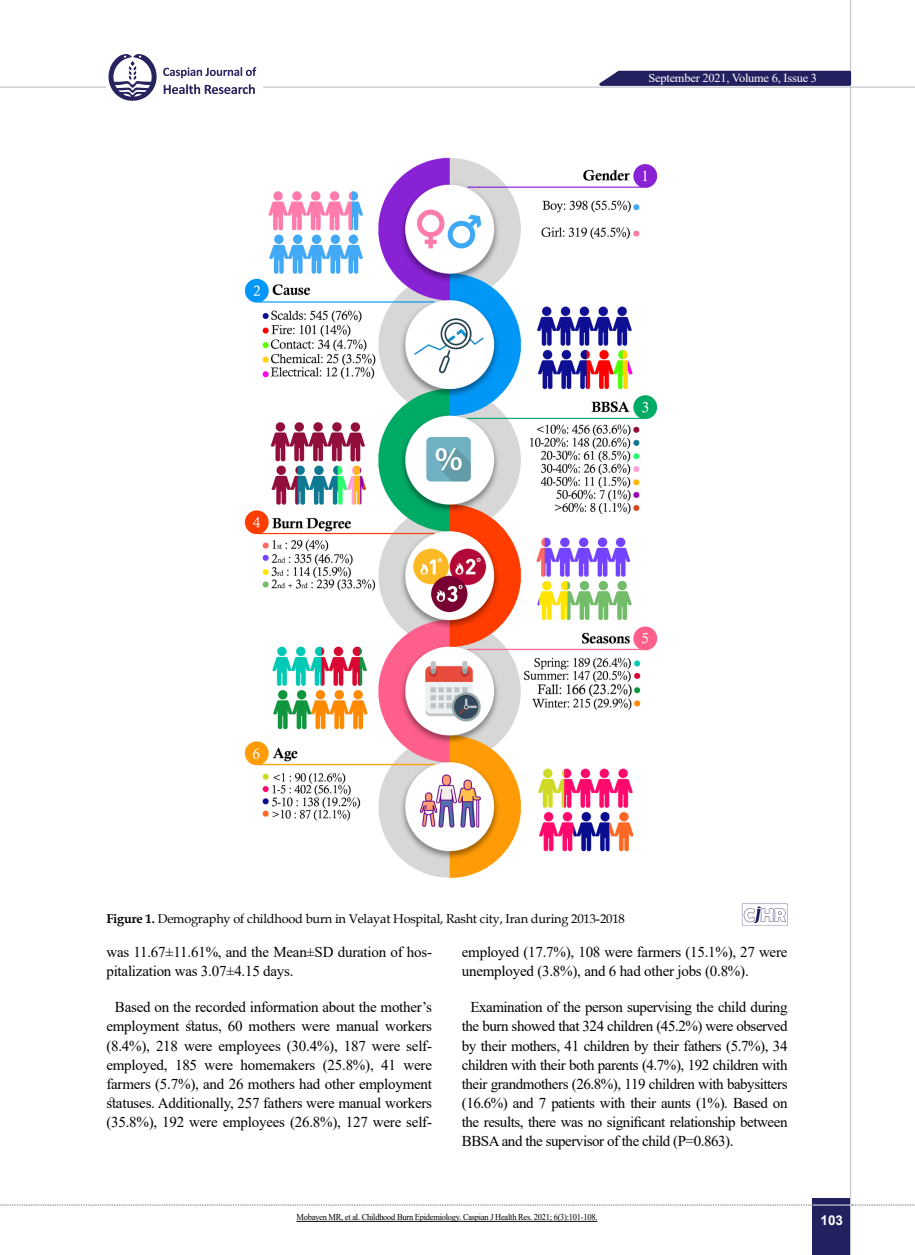
<style>
.page{position:relative;width:915px;height:1255px;background:#fff}
.page>*{position:absolute;margin:0;border:0;box-sizing:border-box;transform-origin:0 0}
.t1{font:15px/19px "Times New Roman";letter-spacing:-.015em;color:#000}
.t2{font:700 13.5px "Arial";color:#fff}
.t3{font:12.75px "Book Antiqua";letter-spacing:-.015em;color:#000}
.t4{font:12.15px "Times New Roman";letter-spacing:-.015em;color:#fff}
.t5{font:9px "Times New Roman";letter-spacing:-.03em;color:#000;scale:.94 1}
.s1{font-weight:700}
</style>
<div class="page">
<div style="left:812px;top:1198px;width:38px;height:56px;background:#22205f"></div>
<hr style="left:849px;top:0;width:1px;height:1254px;background:#c2c4c6">
<hr style="left:0;top:87px;width:914px;height:1px;background:#c2c4c6">
<hr style="left:812px;top:1204px;width:38px;height:1px;background:#ebebec">
<svg style="left:0;top:1204px;width:812px;height:1px"></svg>
<svg style="left:851px;top:1204px;width:64px;height:1px"></svg>
<svg style="left:590px;top:69px;width:262px;height:18px;background:#504e80"></svg>
<div style="left:106px;top:51px;width:156px;height:50px;background:#fff"></div>
<svg style="left:164px;top:84px;width:91px;height:10px"></svg>
<svg style="left:163px;top:67px;width:93px;height:11px"></svg>
<svg style="left:108px;top:54px;width:49px;height:47px"></svg>
<hr style="left:296px;top:1220px;width:301px;height:1px;background:#000">
<svg style="left:741px;top:903px;width:46px;height:22px"></svg>
<img style="left:244px;top:157px;width:414px;height:721px">
<p class="t4" style="left:648px;top:69px;width:170px">September 2021, Volume 6, Issue 3</p>
<p class="t3" style="left:106px;top:909px;width:520px"><span class="s1">Figure 1.</span> Demography of childhood burn in Velayat Hospital, Rasht city, Iran during 2013-2018</p>
<p class="t1" style="left:106px;top:942px;width:327px">was 11.67±11.61%, and the Mean±SD duration of hos&shy;pitalization was 3.07±4.15 days.</p>
<p class="t1" style="left:106px;top:997px;width:327px;text-align:center">Based on the recorded information about the mother’s employment status, 60 mothers were manual workers (8.4%), 218 were employees (30.4%), 187 were self&shy;employed, 185 were homemakers (25.8%), 41 were farmers (5.7%), and 26 mothers had other employment statuses. Additionally, 257 fathers were manual workers (35.8%), 192 were employees (26.8%), 127 were self-</p>
<p class="t1" style="left:461px;top:942px;width:327px">employed (17.7%), 108 were farmers (15.1%), 27 were unemployed (3.8%), and 6 had other jobs (0.8%).</p>
<p class="t1" style="left:461px;top:997px;width:327px;text-align:justify;text-indent:9px">Examination of the person supervising the child during the burn showed that 324 children (45.2%) were observed by their mothers, 41 children by their fathers (5.7%), 34 children with their both parents (4.7%), 192 children with their grandmothers (26.8%), 119 children with babysitters (16.6%) and 7 patients with their aunts (1%). Based on the results, there was no significant relationship between BBSA and the supervisor of the child (P=0.863).</p>
<p class="t5" style="left:296px;top:1210px;width:321px">Mobayen MR, et al. Childhood Burn Epidemiology. Caspian J Health Res. 2021; 6(3):101-108.</p>
<p class="t2" style="left:820px;top:1210px;width:24px">103</p>
</div>
